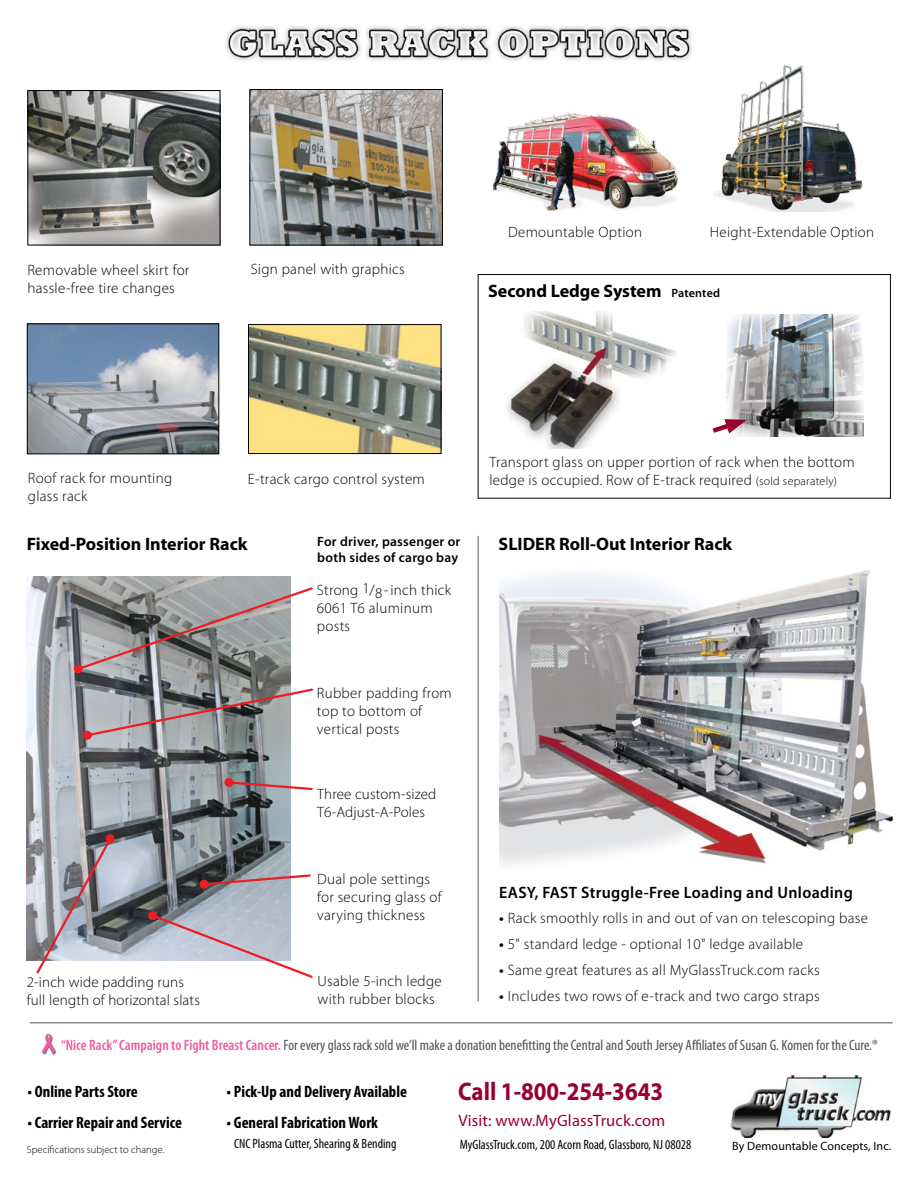
<style>
.page{position:relative;width:918px;height:1188px;background:#fff}
.page>*{position:absolute;margin:0;border:0;box-sizing:border-box;transform-origin:0 0}
.t1{font:700 25.5px "Myriad Pro";color:#98002e;scale:.9 1}
.t2{font:700 18px "Myriad Pro";color:#000}
.t3{font:700 condensed 16.5px "Myriad Pro";color:#000}
.t4{font:600 16.5px "Myriad Pro";letter-spacing:.02em;color:#000}
.t5{font:16.5px "Myriad Pro";letter-spacing:.01em;color:#98002e}
.t6{font:300 15px/18px "Myriad Pro";letter-spacing:.02em;color:#000}
.t7{font:condensed 15px "Myriad Pro";color:#4e5153}
.t8{font:condensed 13.5px "Myriad Pro";color:#000}
.t9{font:600 13.5px/16.2px "Myriad Pro";letter-spacing:.02em;color:#000}
.t10{font:12px "Myriad Pro";letter-spacing:.01em;color:#000}
.t11{font:600 12px "Myriad Pro";letter-spacing:.015em;color:#000}
.t12{font:300 10.5px "Myriad Pro";color:#000}
.s1{font-size:12px}
.s2{font-weight:600}
.s3{font-weight:600;color:#ef5ba1}
</style>
<div class="page">
<div style="left:478px;top:274px;width:413px;height:225px;border:1px solid #000"></div>
<img style="left:730px;top:1075px;width:161px;height:62px">
<hr style="left:30px;top:1022px;width:862px;height:1px;background:#636466">
<img style="left:27px;top:577px;width:264px;height:383px">
<svg style="left:35px;top:836px;width:78px;height:138px;background:#a9a8b0"></svg>
<div style="left:106px;top:834px;width:9px;height:9px;background:#ed1d24;border-radius:50%"></div>
<svg style="left:150px;top:913px;width:163px;height:65px"></svg>
<div style="left:148px;top:911px;width:9px;height:9px;background:#ed1d24;border-radius:50%"></div>
<svg style="left:202px;top:873px;width:109px;height:14px"></svg>
<div style="left:200px;top:880px;width:9px;height:9px;background:#ed1d24;border-radius:50%"></div>
<svg style="left:226px;top:780px;width:87px;height:11px"></svg>
<div style="left:224px;top:778px;width:9px;height:9px;background:#ed1d24;border-radius:50%"></div>
<svg style="left:85px;top:687px;width:228px;height:51px;background:#9d999a"></svg>
<div style="left:83px;top:731px;width:9px;height:9px;background:#ed1d24;border-radius:50%"></div>
<svg style="left:75px;top:586px;width:238px;height:86px;background:#9a9797"></svg>
<div style="left:74px;top:664px;width:9px;height:9px;background:#ed1d24;border-radius:50%"></div>
<img style="left:507px;top:312px;width:169px;height:137px">
<img style="left:726px;top:315px;width:138px;height:121px">
<svg style="left:712px;top:418px;width:35px;height:18px"></svg>
<img style="left:29px;top:92px;width:189px;height:151px">
<div style="left:27px;top:90px;width:193px;height:155px;border:1px solid #000"></div>
<img style="left:251px;top:91px;width:190px;height:152px">
<div style="left:249px;top:89px;width:194px;height:156px;border:1px solid #000"></div>
<img style="left:29px;top:325px;width:188px;height:127px">
<div style="left:27px;top:323px;width:192px;height:131px;border:1px solid #000"></div>
<img style="left:250px;top:326px;width:189px;height:126px">
<div style="left:248px;top:324px;width:193px;height:130px;border:1px solid #000"></div>
<img style="left:714px;top:65px;width:149px;height:146px">
<img style="left:225px;top:26px;width:467px;height:35px">
<img style="left:492px;top:112px;width:186px;height:99px">
<img style="left:499px;top:570px;width:394px;height:294px">
<hr style="left:477px;top:536px;width:2px;height:465px;background:#8d8f91">
<img style="left:41px;top:1033px;width:15px;height:23px">
<p class="t6" style="left:27px;top:261px;width:164px">Removable wheel skirt for hassle-free tire changes</p>
<p class="t6" style="left:251px;top:260px;width:156px">Sign panel with graphics</p>
<p class="t6" style="left:508px;top:223px;width:136px">Demountable Option</p>
<p class="t6" style="left:710px;top:222px;width:166px">Height-Extendable Option</p>
<p class="t2" style="left:488px;top:279px;width:175px">Second Ledge System</p>
<p class="t11" style="left:671px;top:285px;width:50px">Patented</p>
<p class="t6" style="left:28px;top:469px;width:146px">Roof rack for mounting glass rack</p>
<p class="t6" style="left:248px;top:470px;width:178px">E-track cargo control system</p>
<p class="t2" style="left:27px;top:532px;width:222px">Fixed-Position Interior Rack</p>
<p class="t9" style="left:317px;top:533px;width:145px">For driver, passenger or both sides of cargo bay</p>
<p class="t6" style="left:317px;top:581px;width:136px">Strong 1/8-inch thick<br>6061 T6 aluminum posts</p>
<p class="t6" style="left:317px;top:684px;width:136px">Rubber padding from top to bottom of vertical posts</p>
<p class="t6" style="left:317px;top:785px;width:121px">Three custom-sized<br>T6-Adjust-A-Poles</p>
<p class="t6" style="left:489px;top:453px;width:367px">Transport glass on upper portion of rack when the bottom ledge is occupied. Row of E-track required <span class="s1">(sold separately)</span></p>
<p class="t2" style="left:499px;top:532px;width:235px">SLIDER Roll-Out Interior Rack</p>
<p class="t6" style="left:317px;top:870px;width:126px">Dual pole settings for securing glass of varying thickness</p>
<p class="t4" style="left:499px;top:882px;width:355px">EASY, FAST Struggle-Free Loading and Unloading</p>
<p class="t6" style="left:499px;top:909px;width:370px"><span class="s2">•</span> Rack smoothly rolls in and out of van on telescoping base</p>
<p class="t6" style="left:499px;top:935px;width:305px"><span class="s2">•</span> 5" standard ledge - optional 10" ledge available</p>
<p class="t6" style="left:499px;top:961px;width:322px"><span class="s2">•</span> Same great features as all MyGlassTruck.com racks</p>
<p class="t6" style="left:499px;top:987px;width:322px"><span class="s2">•</span> Includes two rows of e-track and two cargo straps</p>
<p class="t7" style="left:61px;top:1036px;width:818px"><span class="s3">“Nice Rack” Campaign to Fight Breast Cancer.</span> For every glass rack sold we’ll make a donation benefitting the Central and South Jersey Affiliates of Susan G. Komen for the Cure.®</p>
<p class="t6" style="left:318px;top:972px;width:126px">Usable 5-inch ledge with rubber blocks</p>
<p class="t6" style="left:27px;top:973px;width:175px">2-inch wide padding runs full length of horizontal slats</p>
<p class="t3" style="left:27px;top:1081px;width:112px">• Online Parts Store</p>
<p class="t3" style="left:27px;top:1113px;width:156px">• Carrier Repair and Service</p>
<p class="t12" style="left:27px;top:1143px;width:139px">Specifications subject to change.</p>
<h1 class="t1" style="left:458px;top:1075px;width:229px">Call 1-800-254-3643</h1>
<p class="t5" style="left:459px;top:1110px;width:208px">Visit: www.MyGlassTruck.com</p>
<p class="t3" style="left:227px;top:1081px;width:182px">• Pick-Up and Delivery Available</p>
<p class="t3" style="left:227px;top:1113px;width:153px">• General Fabrication Work</p>
<p class="t8" style="left:234px;top:1135px;width:164px">CNC Plasma Cutter, Shearing &amp; Bending</p>
<p class="t8" style="left:460px;top:1136px;width:233px">MyGlassTruck.com, 200 Acorn Road, Glassboro, NJ 08028</p>
<p class="t10" style="left:732px;top:1138px;width:161px">By Demountable Concepts, Inc.</p>
</div>
